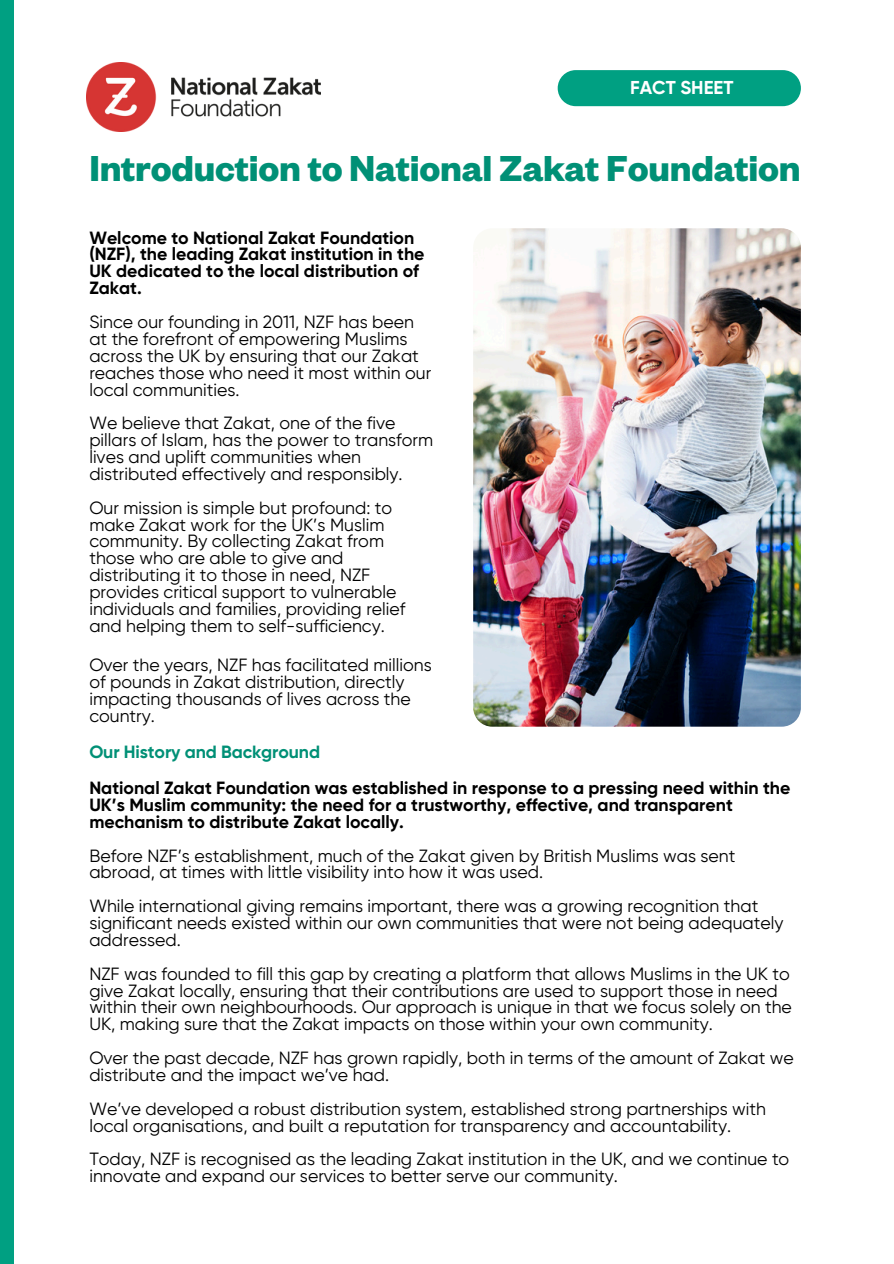
<style>
.page{position:relative;width:894px;height:1264px;background:#fff}
.page>*{position:absolute;margin:0;border:0;box-sizing:border-box;transform-origin:0 0}
.t1{font:700 39.6px "Test Founders Grotesk";letter-spacing:-.005em;color:#009076}
.t2{font:700 18.6px "Gilroy";color:#fff}
.t3{font:17.7px/16.8px "Gilroy";color:#000}
.t4{font:700 17.7px/16.8px "Gilroy";color:#000}
.t5{font:700 17.7px "Gilroy";letter-spacing:-.005em;color:#009076}
</style>
<div class="page">
<div style="left:0;top:0;width:13px;height:1263px;background:#00a082"></div>
<div style="left:557px;top:70px;width:243px;height:36px;background:#00a082;border-radius:18px"></div>
<img style="left:86px;top:62px;width:234px;height:70px">
<img style="left:473px;top:228px;width:327px;height:498px;border-radius:19px">
<p class="t2" style="left:629px;top:77px;width:105px">FACT SHEET</p>
<p class="t1" style="left:89px;top:143px;width:712px">Introduction to National Zakat Foundation</p>
<h3 class="t4" style="left:89px;top:229px;width:336px">Welcome to National Zakat Foundation (NZF), the leading Zakat institution in the<br>UK dedicated to the local distribution of<br>Zakat.</h3>
<p class="t3" style="left:89px;top:313px;width:343px">Since our founding in 2011, NZF has been at the forefront of empowering Muslims across the UK by ensuring that our Zakat reaches those who need it most within our local communities.</p>
<p class="t3" style="left:89px;top:415px;width:345px">We believe that Zakat, one of the five pillars of Islam, has the power to transform lives and uplift communities when distributed effectively and responsibly.</p>
<p class="t3" style="left:89px;top:499px;width:317px">Our mission is simple but profound: to make Zakat work for the UK’s Muslim community. By collecting Zakat from those who are able to give and distributing it to those in need, NZF provides critical support to vulnerable individuals and families, providing relief and helping them to self-sufficiency.</p>
<p class="t3" style="left:89px;top:656px;width:344px">Over the years, NZF has facilitated millions of pounds in Zakat distribution, directly impacting thousands of lives across the country.</p>
<p class="t5" style="left:89px;top:741px;width:232px">Our History and Background</p>
<p class="t4" style="left:89px;top:779px;width:702px">National Zakat Foundation was established in response to a pressing need within the<br>UK’s Muslim community: the need for a trustworthy, effective, and transparent mechanism to distribute Zakat locally.</p>
<h3 class="t3" style="left:89px;top:847px;width:647px">Before NZF’s establishment, much of the Zakat given by British Muslims was sent abroad, at times with little visibility into how it was used.</h3>
<h3 class="t3" style="left:89px;top:897px;width:695px">While international giving remains important, there was a growing recognition that significant needs existed within our own communities that were not being adequately addressed.</h3>
<p class="t3" style="left:89px;top:965px;width:704px">NZF was founded to fill this gap by creating a platform that allows Muslims in the UK to give Zakat locally, ensuring that their contributions are used to support those in need within their own neighbourhoods. Our approach is unique in that we focus solely on the UK, making sure that the Zakat impacts on those within your own community.</p>
<p class="t3" style="left:89px;top:1049px;width:705px">Over the past decade, NZF has grown rapidly, both in terms of the amount of Zakat we distribute and the impact we’ve had.</p>
<p class="t3" style="left:89px;top:1100px;width:678px">We’ve developed a robust distribution system, established strong partnerships with local organisations, and built a reputation for transparency and accountability.</p>
<p class="t3" style="left:89px;top:1150px;width:701px">Today, NZF is recognised as the leading Zakat institution in the UK, and we continue to innovate and expand our services to better serve our community.</p>
</div>
